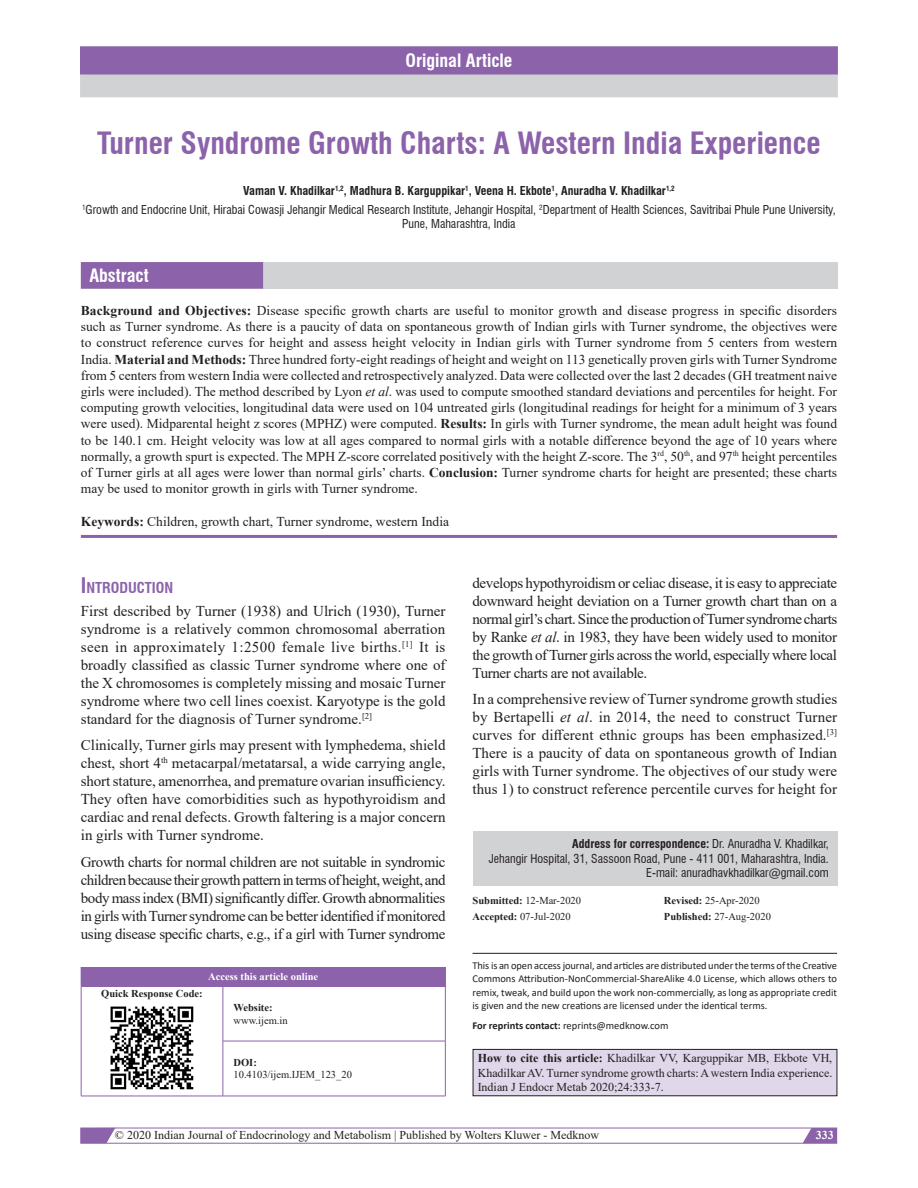
<style>
.page{position:relative;width:918px;height:1188px;background:#fff}
.page>*{position:absolute;margin:0;border:0;box-sizing:border-box;transform-origin:0 0}
.AT{font:700 condensed 30px "Swiss 721 BT";color:#8c62aa}
.AH{font:700 condensed 18px "Swiss 721 BT";color:#fff}
.ABSH{font:700 condensed 18px "Swiss 721 BT";color:#fff}
.TX{font:15px/18px "Times New Roman";color:#231f20;text-align:justify}
.t1{font:700 condensed 14.7px "Swiss 721 BT";color:#8c62aa}
.ABS{font:13.5px/16.2px "Times New Roman";color:#231f20;text-align:justify}
.KWD{font:13.5px "Times New Roman";color:#231f20}
.HTC{font:12px/14.4px "Times New Roman";color:#231f20;text-align:justify}
.AFF{font:condensed 12px/14.4px "Swiss 721 BT";color:#231f20;text-align:center}
.ADD{font:condensed 12px/14.4px "Swiss 721 BT";color:#231f20;text-align:right}
.AU{font:700 condensed 12px "Swiss 721 BT";color:#231f20}
.t2{font:700 12px "Times New Roman";color:#fff}
.OS{font:10.5px/13.5px "Calibri";color:#231f20;text-align:justify}
.HIS{font:10.5px "Times New Roman";color:#231f20}
.Website{font:10.5px/12.6px "Times New Roman";color:#231f20}
.ATAO{font:700 10.5px "Times New Roman";color:#fff}
.QRC{font:700 10.5px "Times New Roman";color:#231f20}
.s1{font-weight:700}
.s2{font-style:italic}
.s3{font-size:21px}
</style>
<div class="page">
<svg style="left:80px;top:1128px;width:758px;height:16px"></svg>
<div style="left:81px;top:262px;width:756px;height:27px;background:#d1d2d4"></div>
<div style="left:81px;top:262px;width:182px;height:27px;background:#8c62aa"></div>
<div style="left:80px;top:46px;width:758px;height:51px;background:#d1d2d4"></div>
<div style="left:81px;top:47px;width:756px;height:27px;background:#8c62aa"></div>
<div style="left:80px;top:46px;width:758px;height:29px;border:2px solid #8c62aa"></div>
<hr style="left:81px;top:535px;width:756px;height:3px;background:#8c62aa">
<div style="left:473px;top:831px;width:364px;height:55px;background:#d1d2d4"></div>
<div style="left:81px;top:967px;width:364px;height:19px;background:#8c62aa"></div>
<svg style="left:445px;top:967px;width:1px;height:19px"></svg>
<hr style="left:81px;top:986px;width:1px;height:55px;background:#8c62aa">
<hr style="left:81px;top:1041px;width:1px;height:55px;background:#8c62aa">
<hr style="left:81px;top:986px;width:142px;height:1px;background:#8c62aa">
<hr style="left:223px;top:986px;width:1px;height:55px;background:#8c62aa">
<hr style="left:223px;top:986px;width:223px;height:1px;background:#8c62aa">
<hr style="left:445px;top:986px;width:1px;height:55px;background:#8c62aa">
<hr style="left:81px;top:1096px;width:142px;height:1px;background:#8c62aa">
<hr style="left:223px;top:1041px;width:1px;height:55px;background:#8c62aa">
<hr style="left:223px;top:1041px;width:223px;height:1px;background:#8c62aa">
<hr style="left:445px;top:1041px;width:1px;height:55px;background:#8c62aa">
<hr style="left:223px;top:1096px;width:223px;height:1px;background:#8c62aa">
<img style="left:110px;top:1006px;width:84px;height:84px">
<hr style="left:473px;top:953px;width:364px;height:1px;background:#231f20">
<div style="left:473px;top:1049px;width:364px;height:47px;background:#e0d7ea"></div>
<div style="left:473px;top:1049px;width:364px;height:47px;border:1px solid #231f20"></div>
<p class="AH" style="left:405px;top:50px;width:109px">Original Article</p>
<p class="AT" style="left:97px;top:125px;width:725px">Turner Syndrome Growth Charts: A Western India Experience</p>
<p class="AU" style="left:243px;top:183px;width:433px">Vaman V. Khadilkar<sup>1,2</sup>, Madhura B. Karguppikar<sup>1</sup>, Veena H. Ekbote<sup>1</sup>, Anuradha V. Khadilkar<sup>1,2</sup></p>
<p class="AFF" style="left:82px;top:202px;width:755px"><sup>1</sup>Growth and Endocrine Unit, Hirabai Cowasji Jehangir Medical Research Institute, Jehangir Hospital, <sup>2</sup>Department of Health Sciences, Savitribai Phule Pune University,<br>Pune, Maharashtra, India</p>
<p class="ABSH" style="left:89px;top:265px;width:61px">Abstract</p>
<p class="ABS" style="left:81px;top:302px;width:758px"><span class="s1">Background and Objectives:</span> Disease specific growth charts are useful to monitor growth and disease progress in specific disorders such as Turner syndrome. As there is a paucity of data on spontaneous growth of Indian girls with Turner syndrome, the objectives were to construct reference curves for height and assess height velocity in Indian girls with Turner syndrome from 5 centers from western India. <span class="s1">Material and Methods:</span> Three hundred forty‑eight readings of height and weight on 113 genetically proven girls with Turner Syndrome from 5 centers from western India were collected and retrospectively analyzed. Data were collected over the last 2 decades (GH treatment naive girls were included). The method described by Lyon <span class="s2">et al</span>. was used to compute smoothed standard deviations and percentiles for height. For computing growth velocities, longitudinal data were used on 104 untreated girls (longitudinal readings for height for a minimum of 3 years were used). Midparental height z scores (MPHZ) were computed. <span class="s1">Results:</span> In girls with Turner syndrome, the mean adult height was found to be 140.1 cm. Height velocity was low at all ages compared to normal girls with a notable difference beyond the age of 10 years where normally, a growth spurt is expected. The MPH Z‑score correlated positively with the height Z‑score. The 3<sup>rd</sup>, 50<sup>th</sup>, and 97<sup>th</sup> height percentiles of Turner girls at all ages were lower than normal girls’ charts. <span class="s1">Conclusion:</span> Turner syndrome charts for height are presented; these charts may be used to monitor growth in girls with Turner syndrome.</p>
<p class="KWD" style="left:81px;top:512px;width:370px"><span class="s1">Keywords:</span> Children, growth chart, Turner syndrome, western India</p>
<h1 class="t1" style="left:81px;top:579px;width:94px"><span class="s3">I</span>NTRODUCTION</h1>
<p class="TX" style="left:81px;top:601px;width:366px">First described by Turner (1938) and Ulrich (1930), Turner syndrome is a relatively common chromosomal aberration seen in approximately 1:2500 female live births.<sup>[1]</sup> It is broadly classified as classic Turner syndrome where one of the X chromosomes is completely missing and mosaic Turner syndrome where two cell lines coexist. Karyotype is the gold standard for the diagnosis of Turner syndrome.<sup>[2]</sup></p>
<p class="TX" style="left:81px;top:736px;width:366px">Clinically, Turner girls may present with lymphedema, shield chest, short 4<sup>th</sup> metacarpal/metatarsal, a wide carrying angle, short stature, amenorrhea, and premature ovarian insufficiency.<br>They often have comorbidities such as hypothyroidism and cardiac and renal defects. Growth faltering is a major concern in girls with Turner syndrome.</p>
<p class="TX" style="left:81px;top:852px;width:366px">Growth charts for normal children are not suitable in syndromic children because their growth pattern in terms of height, weight, and body mass index (BMI) significantly differ. Growth abnormalities in girls with Turner syndrome can be better identified if monitored using disease specific charts, e.g., if a girl with Turner syndrome</p>
<p class="ATAO" style="left:208px;top:969px;width:111px">Access this article online</p>
<p class="QRC" style="left:101px;top:986px;width:103px">Quick Response Code:</p>
<p class="Website" style="left:234px;top:1001px;width:56px"><span class="s1">Website: </span>www.ijem.in</p>
<p class="Website" style="left:234px;top:1056px;width:120px"><span class="s1">DOI:<br></span>10.4103/ijem.IJEM_123_20</p>
<p class="TX" style="left:472px;top:573px;width:366px">develops hypothyroidism or celiac disease, it is easy to appreciate downward height deviation on a Turner growth chart than on a normal girl’s chart. Since the production of Turner syndrome charts by Ranke <span class="s2">et al</span>. in 1983, they have been widely used to monitor the growth of Turner girls across the world, especially where local Turner charts are not available.</p>
<p class="TX" style="left:472px;top:690px;width:366px">In a comprehensive review of Turner syndrome growth studies by Bertapelli <span class="s2">et al</span>. in 2014, the need to construct Turner curves for different ethnic groups has been emphasized.<sup>[3] </sup>There is a paucity of data on spontaneous growth of Indian girls with Turner syndrome. The objectives of our study were thus 1) to construct reference percentile curves for height for</p>
<p class="ADD" style="left:489px;top:837px;width:341px"><span class="s1">Address for correspondence:</span> Dr. Anuradha V. Khadilkar,<br>Jehangir Hospital, 31, Sassoon Road, Pune ‑ 411 001, Maharashtra, India.<br>E‑mail: anuradhavkhadilkar@gmail.com</p>
<p class="HIS" style="left:473px;top:893px;width:110px"><span class="s1">Submitted:</span> 12‑Mar‑2020</p>
<p class="HIS" style="left:473px;top:909px;width:100px"><span class="s1">Accepted:</span> 07‑Jul‑2020</p>
<p class="HIS" style="left:664px;top:893px;width:97px"><span class="s1">Revised:</span> 25‑Apr‑2020</p>
<p class="HIS" style="left:664px;top:909px;width:109px"><span class="s1">Published:</span> 27-Aug-2020</p>
<p class="OS" style="left:473px;top:958px;width:366px">This is an open access journal, and articles are distributed under the terms of the Creative Commons Attribution‑NonCommercial‑ShareAlike 4.0 License, which allows others to remix, tweak, and build upon the work non‑commercially, as long as appropriate credit is given and the new creations are licensed under the identical terms.</p>
<p class="OS" style="left:473px;top:1019px;width:198px"><span class="s1">For reprints contact:</span> reprints@medknow.com</p>
<p class="HTC" style="left:478px;top:1051px;width:356px"><span class="s1">How to cite this article:</span> Khadilkar VV, Karguppikar MB, Ekbote VH, Khadilkar AV. Turner syndrome growth charts: Awestern India experience.<br>Indian J Endocr Metab 2020;24:333-7.</p>
<p class="HTC" style="left:115px;top:1128px;width:486px">© 2020 Indian Journal of Endocrinology and Metabolism | Published by Wolters Kluwer - Medknow</p>
<p class="t2" style="left:816px;top:1127px;width:19px">333</p>
</div>
